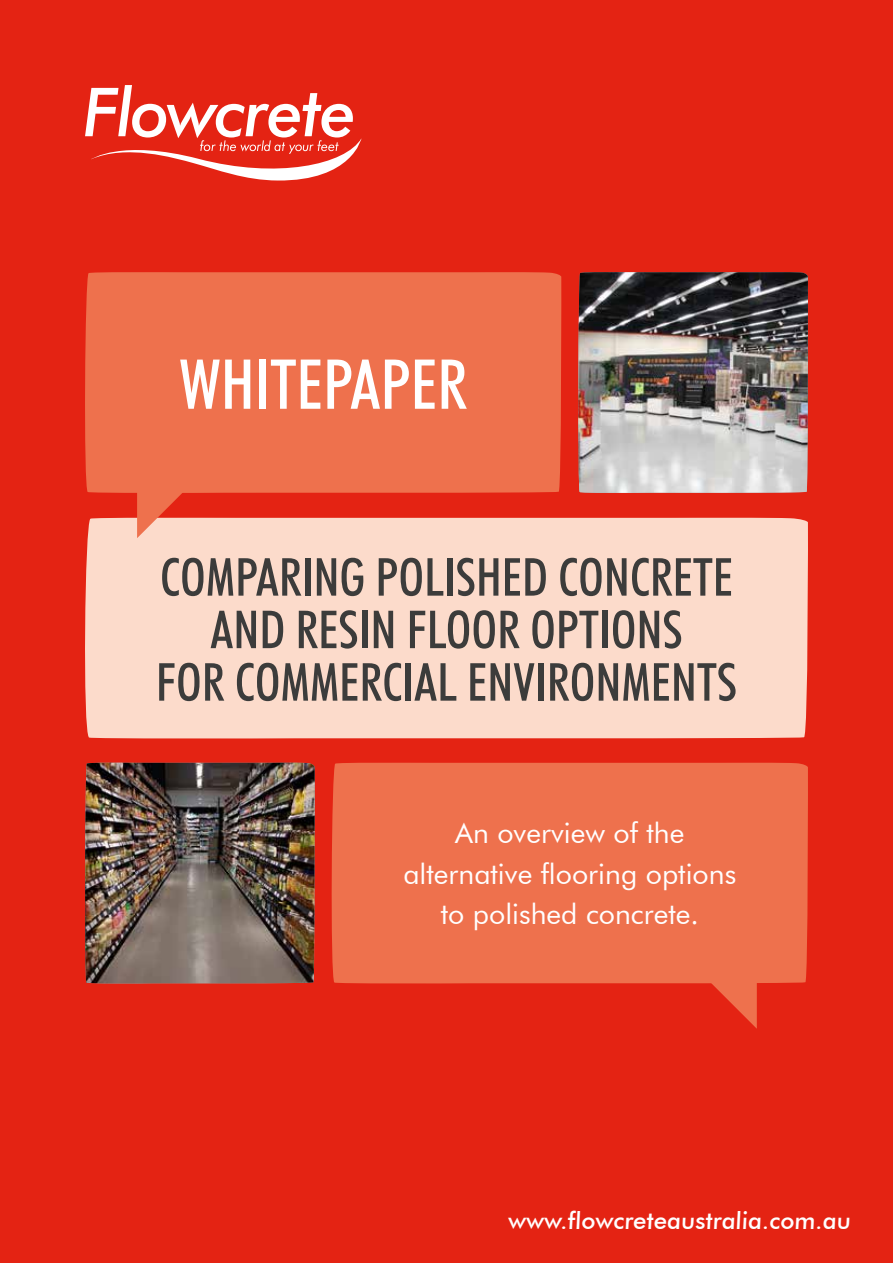
<style>
.page{position:relative;width:893px;height:1263px;background:#e42313}
.page>*{position:absolute;margin:0;border:0;box-sizing:border-box;transform-origin:0 0}
.t1{font:500 condensed 69px "Futura BT";color:#fff}
.t2{font:500 condensed 52.5px/52.5px "Futura BT";color:#3c3c3b;text-align:center}
.t3{font:28.5px/40.5px "Futura BT";color:#fff;text-align:center}
.t4{font:500 24px "Futura BT";color:#fff}
</style>
<div class="page">
<div style="left:85px;top:517px;width:723px;height:222px;background:#fcdbcb"></div>
<svg style="left:85px;top:85px;width:276px;height:96px"></svg>
<div style="left:331px;top:762px;width:477px;height:222px;background:#ee714d"></div>
<svg style="left:693px;top:965px;width:64px;height:64px"></svg>
<div style="left:85px;top:272px;width:477px;height:221px;background:#ee714d"></div>
<svg style="left:137px;top:474px;width:64px;height:64px"></svg>
<img style="left:85px;top:762px;width:230px;height:222px">
<img style="left:578px;top:272px;width:230px;height:221px">
<h1 class="t1" style="left:179px;top:342px;width:290px">WHITEPAPER</h1>
<p class="t2" style="left:156px;top:550px;width:583px">COMPARING POLISHED CONCRETE<br>AND RESIN FLOOR OPTIONS<br>FOR COMMERCIAL ENVIRONMENTS</p>
<p class="t3" style="left:403px;top:813px;width:334px">An overview of the alternative flooring options to polished concrete.</p>
<p class="t4" style="left:508px;top:1206px;width:345px">www.flowcreteaustralia.com.au</p>
</div>
